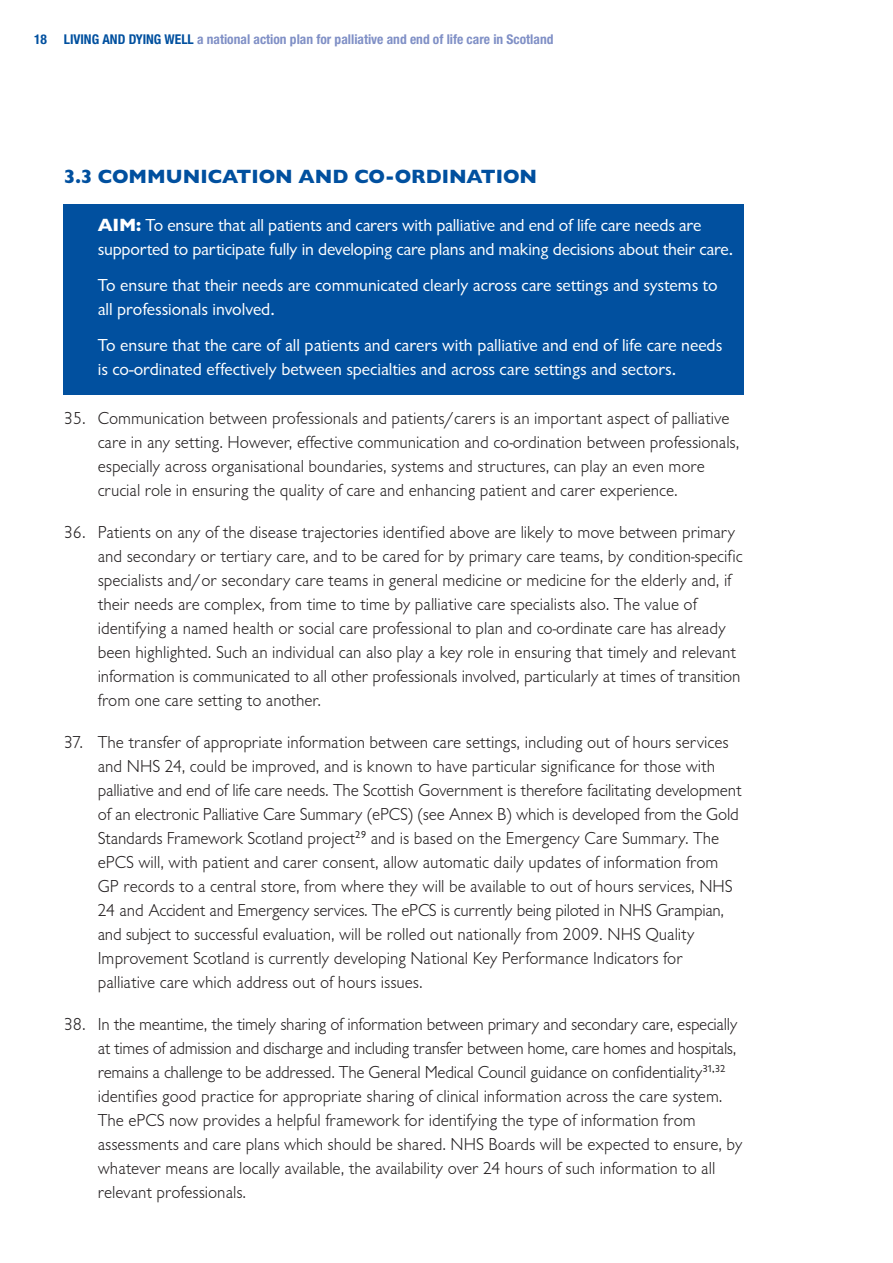
<style>
.page{position:relative;width:893px;height:1263px;background:#fff}
.page>*{position:absolute;margin:0;border:0;box-sizing:border-box;transform-origin:0 0}
.t1{font:700 19.5px "Gill Sans";color:#01509f}
.t2{font:300 18px/24px "Giltus T";color:#231f20}
.t3{font:18px/24px "Giltus T";color:#fff}
.t4{font:700 condensed 13.5px "Helvetica Neue";color:#8090c6}
.s1{color:#01509f}
.s2{font-family:"Gill Sans";font-weight:700}
</style>
<div class="page">
<div style="left:64px;top:204px;width:680px;height:191px;background:#01509f"></div>
<p class="t4" style="left:34px;top:34px;width:521px"><span class="s1">18 LIVING AND DYING WELL</span> a national action plan for palliative and end of life care in Scotland</p>
<p class="t1" style="left:64px;top:165px;width:475px">3.3 COMMUNICATION AND CO-ORDINATION</p>
<p class="t3" style="left:98px;top:213px;width:637px"><span class="s2">AIM:</span> To ensure that all patients and carers with palliative and end of life care needs are supported to participate fully in developing care plans and making decisions about their care.</p>
<p class="t3" style="left:98px;top:273px;width:621px">To ensure that their needs are communicated clearly across care settings and systems to all professionals involved.</p>
<p class="t3" style="left:98px;top:333px;width:626px">To ensure that the care of all patients and carers with palliative and end of life care needs is co-ordinated effectively between specialties and across care settings and sectors.</p>
<p class="t2" style="left:98px;top:406px;width:643px;text-indent:-34px">35. Communication between professionals and patients/carers is an important aspect of palliative care in any setting. However, effective communication and co-ordination between professionals, especially across organisational boundaries, systems and structures, can play an even more crucial role in ensuring the quality of care and enhancing patient and carer experience.</p>
<p class="t2" style="left:98px;top:520px;width:646px;text-indent:-34px">36. Patients on any of the disease trajectories identified above are likely to move between primary and secondary or tertiary care, and to be cared for by primary care teams, by condition-specific specialists and/or secondary care teams in general medicine or medicine for the elderly and, if their needs are complex, from time to time by palliative care specialists also. The value of identifying a named health or social care professional to plan and co-ordinate care has already been highlighted. Such an individual can also play a key role in ensuring that timely and relevant information is communicated to all other professionals involved, particularly at times of transition from one care setting to another.</p>
<p class="t2" style="left:98px;top:730px;width:645px;text-indent:-34px">37. The transfer of appropriate information between care settings, including out of hours services and NHS 24, could be improved, and is known to have particular significance for those with palliative and end of life care needs. The Scottish Government is therefore facilitating development of an electronic Palliative Care Summary (ePCS) (see Annex B) which is developed from the Gold Standards Framework Scotland project<sup>29</sup> and is based on the Emergency Care Summary. The ePCS will, with patient and carer consent, allow automatic daily updates of information from GP records to a central store, from where they will be available to out of hours services, NHS 24 and Accident and Emergency services. The ePCS is currently being piloted in NHS Grampian, and subject to successful evaluation, will be rolled out nationally from 2009. NHS Quality Improvement Scotland is currently developing National Key Performance Indicators for palliative care which address out of hours issues.</p>
<p class="t2" style="left:98px;top:1012px;width:646px;text-indent:-34px">38. In the meantime, the timely sharing of information between primary and secondary care, especially at times of admission and discharge and including transfer between home, care homes and hospitals, remains a challenge to be addressed. The General Medical Council guidance on confidentiality<sup>31,32 </sup>identifies good practice for appropriate sharing of clinical information across the care system.<br>The ePCS now provides a helpful framework for identifying the type of information from assessments and care plans which should be shared. NHS Boards will be expected to ensure, by whatever means are locally available, the availability over 24 hours of such information to all relevant professionals.</p>
</div>
